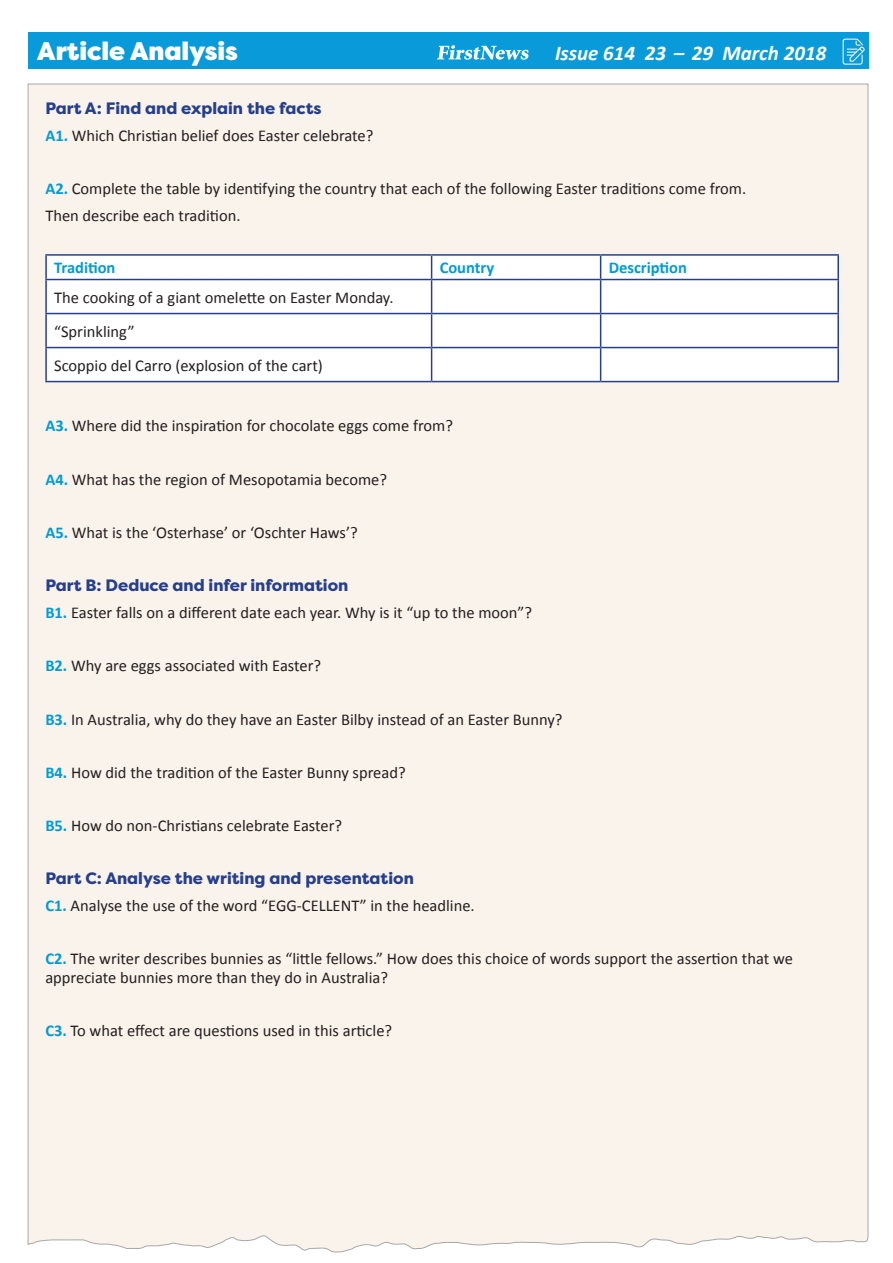
<style>
.page{position:relative;width:893px;height:1263px;background:#fff}
.page>*{position:absolute;margin:0;border:0;box-sizing:border-box;transform-origin:0 0}
.t1{font:900 25.5px "Filson Pro";color:#fff}
.t2{font:italic 700 21px "Calibri";color:#fff}
.t3{font:16.5px/18.1px "Calibri";color:#231f20}
.t4{font:800 16.5px "Filson Pro";color:#253f8e}
.t5{font:700 16.5px "Calibri";color:#009bd9}
.s1{font-weight:700;color:#009bd9}
</style>
<div class="page">
<div style="left:27px;top:83px;width:842px;height:1169px;background:#faf3eb"></div>
<div style="left:29px;top:33px;width:840px;height:36px;background:#099bd9"></div>
<svg style="left:437px;top:45px;width:92px;height:15px"></svg>
<svg style="left:842px;top:38px;width:23px;height:27px"></svg>
<svg style="left:47px;top:256px;width:790px;height:125px"></svg>
<hr style="left:45px;top:254px;width:387px;height:2px;background:#253f8e">
<hr style="left:45px;top:256px;width:2px;height:23px;background:#253f8e">
<hr style="left:432px;top:254px;width:169px;height:2px;background:#253f8e">
<svg style="left:431px;top:256px;width:1px;height:23px"></svg>
<hr style="left:601px;top:254px;width:238px;height:2px;background:#253f8e">
<svg style="left:600px;top:256px;width:1px;height:23px"></svg>
<hr style="left:837px;top:256px;width:2px;height:23px;background:#253f8e">
<hr style="left:45px;top:279px;width:387px;height:1px;background:#253f8e">
<hr style="left:45px;top:280px;width:2px;height:33px;background:#253f8e">
<hr style="left:432px;top:279px;width:169px;height:1px;background:#253f8e">
<hr style="left:431px;top:280px;width:1px;height:33px;background:#253f8e">
<hr style="left:601px;top:279px;width:238px;height:1px;background:#253f8e">
<hr style="left:600px;top:280px;width:1px;height:33px;background:#253f8e">
<hr style="left:837px;top:280px;width:2px;height:33px;background:#253f8e">
<hr style="left:45px;top:313px;width:387px;height:1px;background:#253f8e">
<hr style="left:45px;top:314px;width:2px;height:33px;background:#253f8e">
<hr style="left:432px;top:313px;width:169px;height:1px;background:#253f8e">
<hr style="left:431px;top:314px;width:1px;height:33px;background:#253f8e">
<hr style="left:601px;top:313px;width:238px;height:1px;background:#253f8e">
<hr style="left:600px;top:314px;width:1px;height:33px;background:#253f8e">
<hr style="left:837px;top:314px;width:2px;height:33px;background:#253f8e">
<hr style="left:45px;top:347px;width:387px;height:1px;background:#253f8e">
<hr style="left:45px;top:348px;width:2px;height:33px;background:#253f8e">
<hr style="left:45px;top:381px;width:387px;height:1px;background:#253f8e">
<hr style="left:432px;top:347px;width:169px;height:1px;background:#253f8e">
<hr style="left:431px;top:348px;width:1px;height:33px;background:#253f8e">
<hr style="left:432px;top:381px;width:169px;height:1px;background:#253f8e">
<hr style="left:601px;top:347px;width:238px;height:1px;background:#253f8e">
<hr style="left:600px;top:348px;width:1px;height:33px;background:#253f8e">
<hr style="left:837px;top:348px;width:2px;height:33px;background:#253f8e">
<hr style="left:601px;top:381px;width:238px;height:1px;background:#253f8e">
<h1 class="t1" style="left:37px;top:35px;width:202px">Article Analysis</h1>
<p class="t2" style="left:555px;top:39px;width:273px">Issue 614 23 – 29 March 2018</p>
<p class="t4" style="left:45px;top:98px;width:278px">Part A: Find and explain the facts</p>
<p class="t3" style="left:45px;top:126px;width:330px"><span class="s1">A1.</span> Which Christian belief does Easter celebrate?</p>
<p class="t3" style="left:45px;top:179px;width:702px"><span class="s1">A2.</span> Complete the table by identifying the country that each of the following Easter traditions come from.</p>
<p class="t3" style="left:45px;top:206px;width:197px">Then describe each tradition.</p>
<p class="t5" style="left:54px;top:257px;width:63px">Tradition</p>
<p class="t5" style="left:440px;top:257px;width:56px">Country</p>
<p class="t5" style="left:609px;top:257px;width:80px">Description</p>
<p class="t3" style="left:54px;top:288px;width:341px">The cooking of a giant omelette on Easter Monday.</p>
<p class="t3" style="left:54px;top:322px;width:82px">“Sprinkling”</p>
<p class="t3" style="left:54px;top:356px;width:270px">Scoppio del Carro (explosion of the cart)</p>
<p class="t3" style="left:45px;top:417px;width:409px"><span class="s1">A3.</span> Where did the inspiration for chocolate eggs come from?</p>
<p class="t3" style="left:45px;top:470px;width:343px"><span class="s1">A4.</span> What has the region of Mesopotamia become?</p>
<p class="t3" style="left:45px;top:523px;width:314px"><span class="s1">A5.</span> What is the ‘Osterhase’ or ‘Oschter Haws’?</p>
<p class="t4" style="left:45px;top:575px;width:305px">Part B: Deduce and infer information</p>
<p class="t3" style="left:45px;top:603px;width:488px"><span class="s1">B1.</span> Easter falls on a different date each year. Why is it “up to the moon”?</p>
<p class="t3" style="left:45px;top:657px;width:277px"><span class="s1">B2.</span> Why are eggs associated with Easter?</p>
<p class="t3" style="left:45px;top:710px;width:519px"><span class="s1">B3.</span> In Australia, why do they have an Easter Bilby instead of an Easter Bunny?</p>
<p class="t3" style="left:45px;top:763px;width:362px"><span class="s1">B4.</span> How did the tradition of the Easter Bunny spread?</p>
<p class="t3" style="left:45px;top:817px;width:298px"><span class="s1">B5.</span> How do non-Christians celebrate Easter?</p>
<p class="t4" style="left:45px;top:868px;width:370px">Part C: Analyse the writing and presentation</p>
<p class="t3" style="left:45px;top:897px;width:431px"><span class="s1">C1.</span> Analyse the use of the word “EGG-CELLENT” in the headline.</p>
<p class="t3" style="left:45px;top:950px;width:749px"><span class="s1">C2.</span> The writer describes bunnies as “little fellows.” How does this choice of words support the assertion that we appreciate bunnies more than they do in Australia?</p>
<p class="t3" style="left:45px;top:1021px;width:348px"><span class="s1">C3.</span> To what effect are questions used in this article?</p>
</div>
